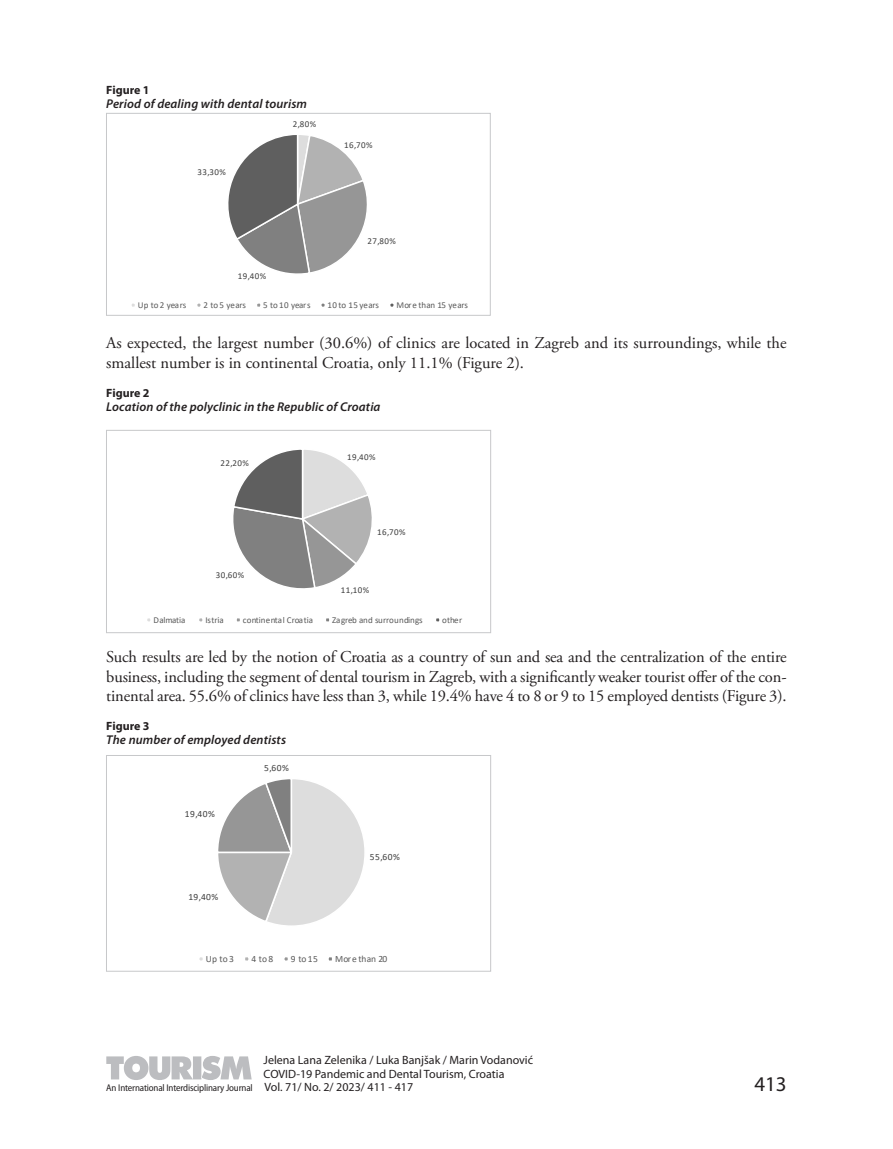
<style>
.page{position:relative;width:893px;height:1149px;background:#fff}
.page>*{position:absolute;margin:0;border:0;box-sizing:border-box;transform-origin:0 0}
.t1{font:21px "Myriad Pro";color:#231f20}
.TXT_BODY{font:16.5px/19.5px "Adobe Garamond Pro";color:#231f20}
.TABLE_NASLOV{font:italic 600 12.75px "Myriad Pro";letter-spacing:.01em;color:#231f20}
.t2{font:12px/13.5px "Myriad Pro";color:#231f20}
.Table-Figure{font:700 12px "Myriad Pro";color:#231f20}
.t3{font:10.05px "Arial";letter-spacing:.02em;color:#000}
.t4{font:semi-condensed 9.75px "Myriad Pro";letter-spacing:-.015em;color:#231f20}
.t5{font:9.45px "Calibri";color:#595959}
.t6{font:9.45px "Calibri";letter-spacing:.05em;color:#404040}
.t7{font:9px "Calibri";letter-spacing:-.005em;color:#595959}
.t8{font:9px "Calibri";letter-spacing:.05em;color:#404040}
.s1{font-stretch:normal;font-size:12px}
</style>
<div class="page">
<svg style="left:106px;top:1056px;width:146px;height:23px"></svg>
<svg style="left:132px;top:135px;width:262px;height:172px"></svg>
<div style="left:106px;top:113px;width:384px;height:202px;border:1px solid #c7c8ca"></div>
<svg style="left:147px;top:449px;width:293px;height:173px"></svg>
<div style="left:106px;top:430px;width:385px;height:202px;border:1px solid #c7c8ca"></div>
<svg style="left:199px;top:779px;width:166px;height:182px"></svg>
<div style="left:106px;top:755px;width:385px;height:216px;border:1px solid #c7c8ca"></div>
<p class="Table-Figure" style="left:106px;top:82px;width:45px">Figure 1</p>
<p class="TABLE_NASLOV" style="left:106px;top:97px;width:202px">Period of dealing with dental tourism</p>
<p class="t8" style="left:198px;top:166px;width:30px">33,30%</p>
<p class="t8" style="left:293px;top:118px;width:25px">2,80%</p>
<p class="t8" style="left:238px;top:269px;width:30px">19,40%</p>
<p class="t8" style="left:344px;top:139px;width:30px">16,70%</p>
<p class="t8" style="left:368px;top:234px;width:30px">27,80%</p>
<p class="t7" style="left:138px;top:298px;width:50px">Up to 2 years</p>
<p class="t7" style="left:203px;top:298px;width:44px">2 to 5 years</p>
<p class="t7" style="left:263px;top:298px;width:49px">5 to 10 years</p>
<p class="t7" style="left:328px;top:298px;width:53px">10 to 15 years</p>
<p class="t7" style="left:396px;top:298px;width:73px">More than 15 years</p>
<p class="TXT_BODY" style="left:106px;top:334px;width:682px">As expected, the largest number (30.6%) of clinics are located in Zagreb and its surroundings, while the smallest number is in continental Croatia, only 11.1% (Figure 2).</p>
<p class="Table-Figure" style="left:106px;top:385px;width:45px">Figure 2</p>
<p class="TABLE_NASLOV" style="left:106px;top:399px;width:276px">Location of the polyclinic in the Republic of Croatia</p>
<p class="t3" style="left:182px;top:335px;width:219px">Picture 1. Period of dealing with dental tourism.</p>
<p class="t8" style="left:220px;top:456px;width:30px">22,20%</p>
<p class="t8" style="left:216px;top:568px;width:30px">30,60%</p>
<p class="t8" style="left:347px;top:450px;width:30px">19,40%</p>
<p class="t8" style="left:377px;top:525px;width:30px">16,70%</p>
<p class="t8" style="left:341px;top:583px;width:30px">11,10%</p>
<p class="t7" style="left:153px;top:613px;width:34px">Dalmatia</p>
<p class="t7" style="left:205px;top:613px;width:20px">Istria</p>
<p class="t7" style="left:243px;top:613px;width:72px">continental Croatia</p>
<p class="t7" style="left:332px;top:613px;width:92px">Zagreb and surroundings</p>
<p class="t7" style="left:442px;top:613px;width:22px">other</p>
<p class="TXT_BODY" style="left:106px;top:647px;width:682px;text-align:justify">Such results are led by the notion of Croatia as a country of sun and sea and the centralization of the entire business, including the segment of dental tourism in Zagreb, with a significantly weaker tourist offer of the con&shy;tinental area. 55.6% of clinics have less than 3, while 19.4% have 4 to 8 or 9 to 15 employed dentists (Figure 3).</p>
<p class="Table-Figure" style="left:106px;top:718px;width:45px">Figure 3</p>
<p class="TABLE_NASLOV" style="left:106px;top:732px;width:181px">The number of employed dentists</p>
<p class="t3" style="left:152px;top:650px;width:285px">Picture 2. Location of the polyclinic in the Republic of Croatia.</p>
<p class="t6" style="left:185px;top:807px;width:32px">19,40%</p>
<p class="t6" style="left:188px;top:889px;width:32px">19,40%</p>
<p class="t6" style="left:264px;top:760px;width:26px">5,60%</p>
<p class="t6" style="left:370px;top:850px;width:32px">55,60%</p>
<p class="t5" style="left:206px;top:951px;width:30px">Up to 3</p>
<p class="t5" style="left:252px;top:951px;width:23px">4 to 8</p>
<p class="t5" style="left:291px;top:951px;width:28px">9 to 15</p>
<p class="t5" style="left:335px;top:951px;width:54px">More than 20</p>
<p class="t2" style="left:264px;top:1053px;width:271px">Jelena Lana Zelenika / Luka Banjšak / Marin Vodanović<br>COVID-19 Pandemic and Dental Tourism, Croatia</p>
<p class="t4" style="left:106px;top:1081px;width:308px">An International Interdisciplinary Journal <span class="s1">Vol. 71/ No. 2/ 2023/ 411 - 417</span></p>
<p class="t1" style="left:754px;top:1070px;width:34px">413</p>
</div>
